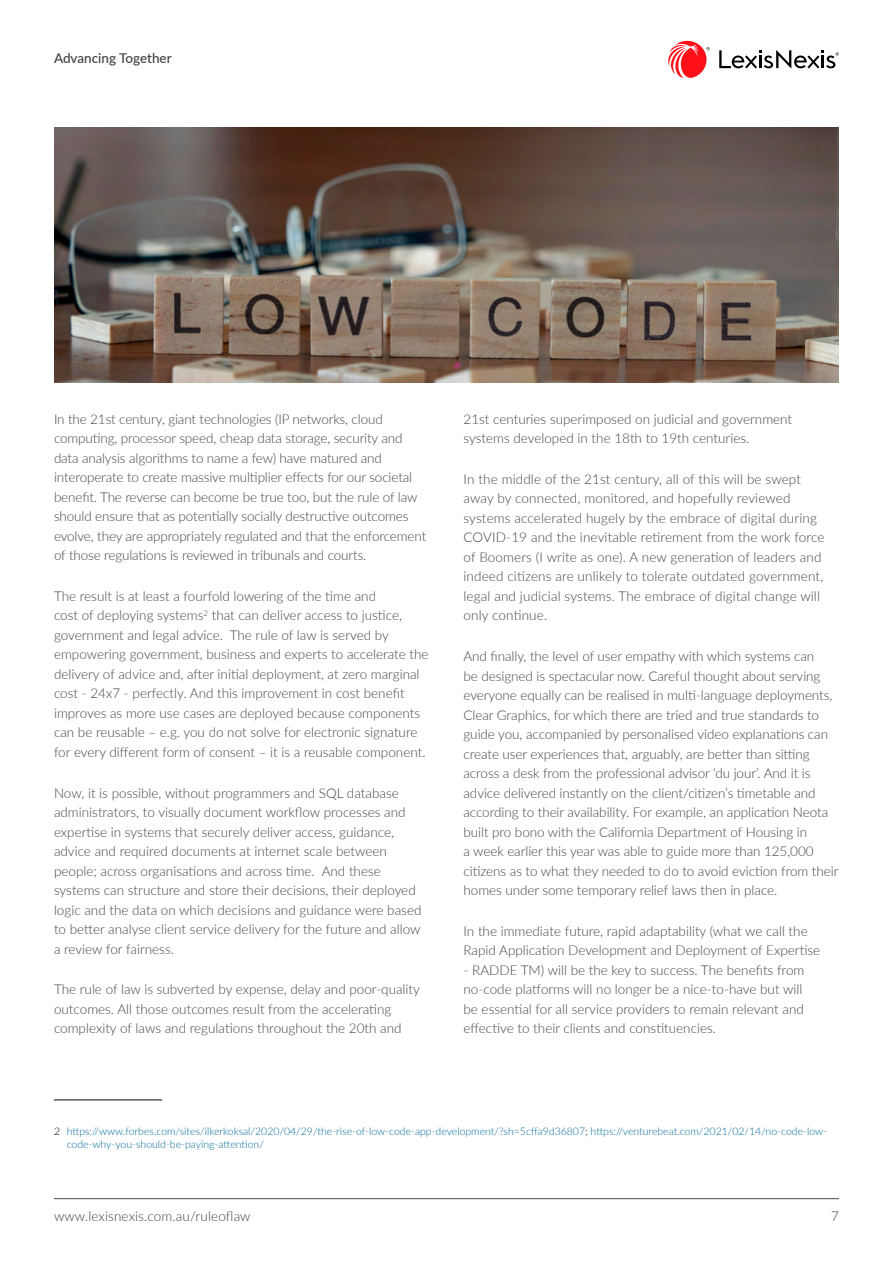
<style>
.page{position:relative;width:893px;height:1263px;background:#fff}
.page>*{position:absolute;margin:0;border:0;box-sizing:border-box;transform-origin:0 0}
.t1{font:300 13.5px/19.5px "Lato";color:#434343}
.t2{font:300 13.5px "Lato";letter-spacing:.01em;color:#414042}
.t3{font:500 13.5px "Lato";color:#414042}
.t4{font:300 10.5px/13.5px "Lato";color:#00699a}
.s1{color:#000}
</style>
<div class="page">
<hr style="left:54px;top:1198px;width:785px;height:1px;background:#000">
<svg style="left:719px;top:50px;width:120px;height:18px"></svg>
<svg style="left:668px;top:40px;width:42px;height:38px"></svg>
<hr style="left:54px;top:1099px;width:108px;height:1px;background:#000">
<img style="left:54px;top:128px;width:785px;height:255px">
<p class="t3" style="left:54px;top:48px;width:119px">Advancing Together</p>
<p class="t1" style="left:54px;top:408px;width:374px">In the 21st century, giant technologies (IP networks, cloud computing, processor speed, cheap data storage, security and data analysis algorithms to name a few) have matured and interoperate to create massive multiplier effects for our societal benefit. The reverse can become be true too, but the rule of law should ensure that as potentially socially destructive outcomes evolve, they are appropriately regulated and that the enforcement of those regulations is reviewed in tribunals and courts.</p>
<p class="t1" style="left:54px;top:586px;width:376px">The result is at least a fourfold lowering of the time and<br>cost of deploying systems<sup>2</sup> that can deliver access to justice, government and legal advice. The rule of law is served by empowering government, business and experts to accelerate the delivery of advice and, after initial deployment, at zero marginal cost - 24x7 - perfectly. And this improvement in cost benefit improves as more use cases are deployed because components can be reusable – e.g. you do not solve for electronic signature for every different form of consent – it is a reusable component.</p>
<p class="t1" style="left:54px;top:782px;width:369px">Now, it is possible, without programmers and SQL database administrators, to visually document workflow processes and expertise in systems that securely deliver access, guidance, advice and required documents at internet scale between people; across organisations and across time. And these systems can structure and store their decisions, their deployed logic and the data on which decisions and guidance were based to better analyse client service delivery for the future and allow a review for fairness.</p>
<p class="t1" style="left:54px;top:979px;width:367px">The rule of law is subverted by expense, delay and poor-quality outcomes. All those outcomes result from the accelerating complexity of laws and regulations throughout the 20th and</p>
<p class="t1" style="left:463px;top:408px;width:330px">21st centuries superimposed on judicial and government systems developed in the 18th to 19th centuries.</p>
<p class="t1" style="left:463px;top:469px;width:362px">In the middle of the 21st century, all of this will be swept away by connected, monitored, and hopefully reviewed systems accelerated hugely by the embrace of digital during COVID-19 and the inevitable retirement from the work force of Boomers (I write as one). A new generation of leaders and indeed citizens are unlikely to tolerate outdated government, legal and judicial systems. The embrace of digital change will only continue.</p>
<p class="t1" style="left:463px;top:646px;width:376px">And finally, the level of user empathy with which systems can<br>be designed is spectacular now. Careful thought about serving everyone equally can be realised in multi-language deployments, Clear Graphics, for which there are tried and true standards to guide you, accompanied by personalised video explanations can create user experiences that, arguably, are better than sitting across a desk from the professional advisor ‘du jour’. And it is advice delivered instantly on the client/citizen’s timetable and according to their availability. For example, an application Neota built pro bono with the California Department of Housing in<br>a week earlier this year was able to guide more than 125,000 citizens as to what they needed to do to avoid eviction from their homes under some temporary relief laws then in place.</p>
<p class="t1" style="left:463px;top:921px;width:358px">In the immediate future, rapid adaptability (what we call the<br>Rapid Application Development and Deployment of Expertise</p>
<p class="t1" style="left:463px;top:960px;width:342px">- RADDE TM) will be the key to success. The benefits from no-code platforms will no longer be a nice-to-have but will be essential for all service providers to remain relevant and effective to their clients and constituencies.</p>
<p class="t4" style="left:67px;top:1124px;width:762px;text-indent:-13px"><span class="s1">2</span> https://www.forbes.com/sites/ilkerkoksal/2020/04/29/the-rise-of-low-code-app-development/?sh=5cffa9d36807<span class="s1">;</span> https://venturebeat.com/2021/02/14/no-code-low&shy;code-why-you-should-be-paying-attention/</p>
<p class="t2" style="left:54px;top:1207px;width:198px">www.lexisnexis.com.au/ruleoflaw</p>
<p class="t2" style="left:831px;top:1207px;width:9px">7</p>
</div>
